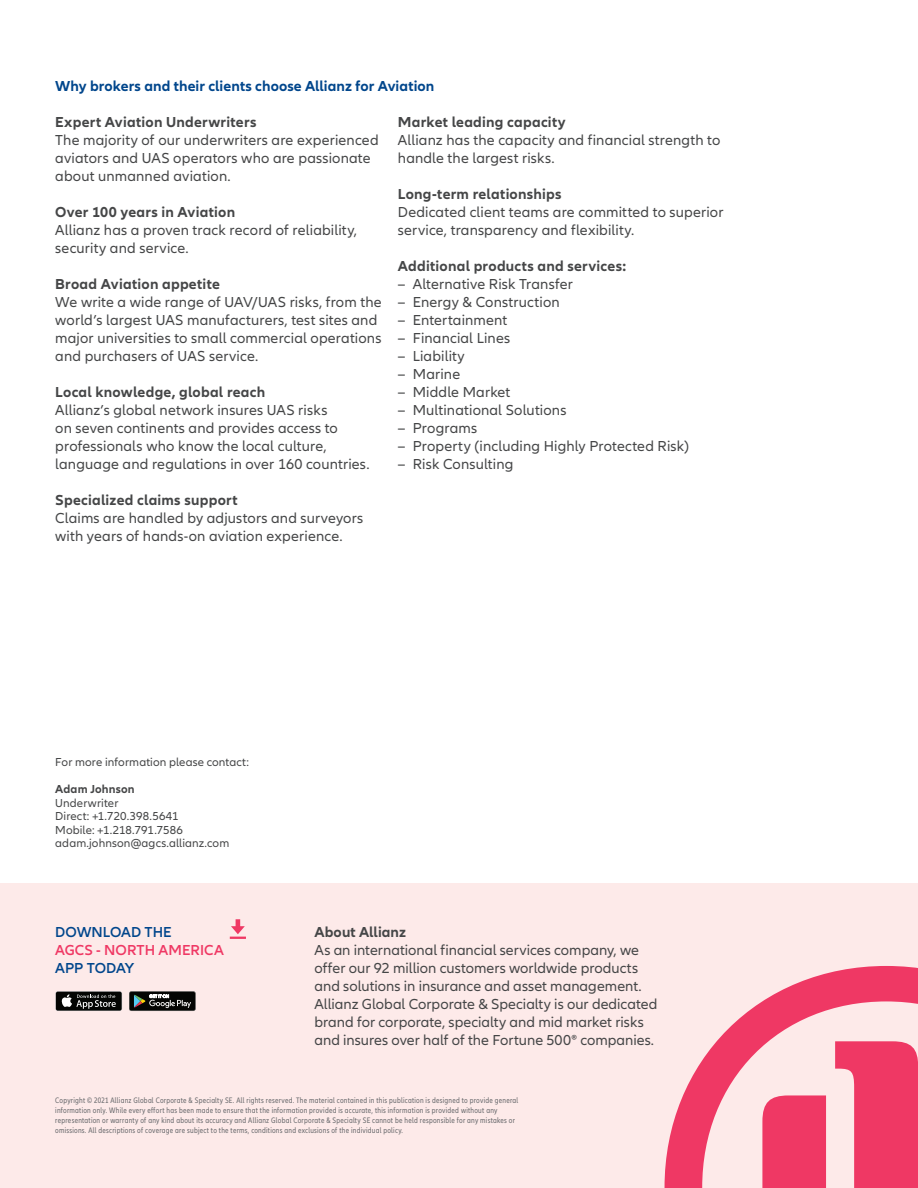
<style>
.page{position:relative;width:918px;height:1188px;background:#fff}
.page>*{position:absolute;margin:0;border:0;box-sizing:border-box;transform-origin:0 0}
.t1{font:15px/18px "Allianz Neo";letter-spacing:.01em;color:#454647}
.t2{font:700 15px "Allianz Neo";letter-spacing:.015em;color:#454647}
.t3{font:700 15px "Allianz Neo";letter-spacing:.005em;color:#01468c}
.t4{font:600 15px "Allianz Neo";letter-spacing:-.005em;color:#01468c}
.t5{font:600 15px "Allianz Neo";letter-spacing:.005em;color:#ef3864}
.t6{font:12px/13.5px "Allianz Neo";letter-spacing:.01em;color:#454647}
.t7{font:700 12px "Allianz Neo";letter-spacing:.015em;color:#454647}
.t8{font:condensed 8.25px/9.9px "Allianz Neo";letter-spacing:.03em;color:#6c6d70}
.s1{font-weight:600}
</style>
<div class="page">
<div style="left:0;top:883px;width:918px;height:305px;background:#fdeae9"></div>
<svg style="left:230px;top:919px;width:16px;height:20px"></svg>
<div style="left:55px;top:991px;width:67px;height:20px;background:#444545;border-radius:2px"></div>
<div style="left:56px;top:992px;width:66px;height:19px;background:#040503;border-radius:2px"></div>
<svg style="left:61px;top:994px;width:55px;height:15px"></svg>
<svg style="left:129px;top:991px;width:67px;height:20px"></svg>
<svg style="left:665px;top:966px;width:253px;height:222px"></svg>
<svg style="left:835px;top:1041px;width:83px;height:147px"></svg>
<div style="left:762px;top:1095px;width:64px;height:93px;background:#ef3864"></div>
<p class="t3" style="left:55px;top:78px;width:381px">Why brokers and their clients choose Allianz for Aviation</p>
<p class="t2" style="left:55px;top:114px;width:203px">Expert Aviation Underwriters</p>
<p class="t1" style="left:55px;top:132px;width:325px">The majority of our underwriters are experienced aviators and UAS operators who are passionate about unmanned aviation.</p>
<p class="t2" style="left:55px;top:204px;width:181px">Over 100 years in Aviation</p>
<p class="t1" style="left:55px;top:222px;width:303px">Allianz has a proven track record of reliability, security and service.</p>
<p class="t2" style="left:55px;top:276px;width:166px">Broad Aviation appetite</p>
<p class="t1" style="left:55px;top:294px;width:328px">We write a wide range of UAV/UAS risks, from the world’s largest UAS manufacturers, test sites and major universities to small commercial operations and purchasers of UAS service.</p>
<p class="t2" style="left:55px;top:384px;width:212px">Local knowledge, global reach</p>
<p class="t1" style="left:55px;top:402px;width:316px">Allianz’s global network insures UAS risks<br>on seven continents and provides access to professionals who know the local culture, language and regulations in over 160 countries.</p>
<p class="t2" style="left:55px;top:492px;width:184px">Specialized claims support</p>
<p class="t1" style="left:55px;top:510px;width:310px">Claims are handled by adjustors and surveyors with years of hands-on aviation experience.</p>
<p class="t2" style="left:398px;top:114px;width:169px">Market leading capacity</p>
<p class="t1" style="left:398px;top:132px;width:324px">Allianz has the capacity and financial strength to handle the largest risks.</p>
<p class="t2" style="left:398px;top:186px;width:165px">Long-term relationships</p>
<p class="t1" style="left:398px;top:204px;width:327px">Dedicated client teams are committed to superior service, transparency and flexibility.</p>
<p class="t2" style="left:398px;top:258px;width:230px">Additional products and services:</p>
<p class="t1" style="left:398px;top:276px;width:177px"><span class="s1">–</span> Alternative Risk Transfer</p>
<p class="t1" style="left:398px;top:294px;width:163px"><span class="s1">–</span> Energy &amp; Construction</p>
<p class="t1" style="left:398px;top:312px;width:111px"><span class="s1">–</span> Entertainment</p>
<p class="t1" style="left:398px;top:330px;width:114px"><span class="s1">–</span> Financial Lines</p>
<p class="t1" style="left:398px;top:348px;width:68px"><span class="s1">–</span> Liability</p>
<p class="t1" style="left:398px;top:366px;width:64px"><span class="s1">–</span> Marine</p>
<p class="t1" style="left:398px;top:384px;width:114px"><span class="s1">–</span> Middle Market</p>
<p class="t1" style="left:398px;top:402px;width:170px"><span class="s1">–</span> Multinational Solutions</p>
<p class="t1" style="left:398px;top:420px;width:81px"><span class="s1">–</span> Programs</p>
<p class="t1" style="left:398px;top:438px;width:293px"><span class="s1">–</span> Property (including Highly Protected Risk)</p>
<p class="t1" style="left:398px;top:456px;width:117px"><span class="s1">–</span> Risk Consulting</p>
<p class="t6" style="left:55px;top:756px;width:195px">For more information please contact:</p>
<p class="t7" style="left:55px;top:782px;width:81px">Adam Johnson</p>
<p class="t6" style="left:55px;top:797px;width:176px">Underwriter<br>Direct: +1.720.398.5641<br>Mobile: +1.218.791.7586 adam.johnson@agcs.allianz.com</p>
<p class="t4" style="left:55px;top:924px;width:118px">DOWNLOAD THE</p>
<p class="t5" style="left:55px;top:942px;width:170px">AGCS - NORTH AMERICA</p>
<p class="t4" style="left:55px;top:960px;width:80px">APP TODAY</p>
<p class="t2" style="left:315px;top:924px;width:93px">About Allianz</p>
<p class="t1" style="left:315px;top:942px;width:344px">As an international financial services company, we offer our 92 million customers worldwide products and solutions in insurance and asset management.<br>Allianz Global Corporate &amp; Specialty is our dedicated brand for corporate, specialty and mid market risks and insures over half of the Fortune 500® companies.</p>
<p class="t8" style="left:55px;top:1096px;width:465px">Copyright © 2021 Allianz Global Corporate &amp; Specialty SE. All rights reserved. The material contained in this publication is designed to provide general information only. While every effort has been made to ensure that the information provided is accurate, this information is provided without any representation or warranty of any kind about its accuracy and Allianz Global Corporate &amp; Specialty SE cannot be held responsible for any mistakes or omissions. All descriptions of coverage are subject to the terms, conditions and exclusions of the individual policy.</p>
</div>
